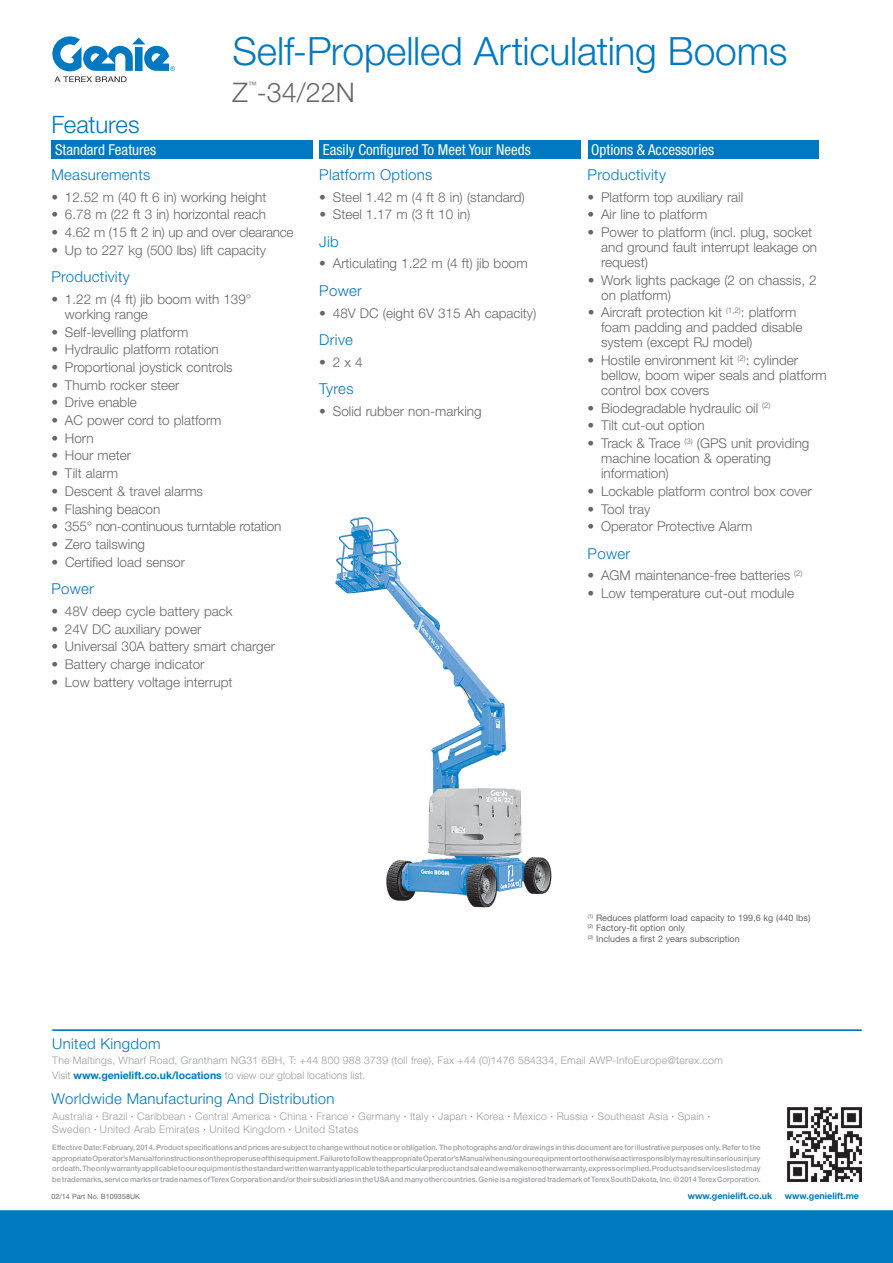
<style>
.page{position:relative;width:893px;height:1263px;background:#fff}
.page>*{position:absolute;margin:0;border:0;box-sizing:border-box;transform-origin:0 0}
.t1{font:300 39px "Helvetica Neue LT Std";letter-spacing:-.005em;color:#0079c2}
.t2{font:300 27px "Helvetica Neue LT Std";color:#67676a}
.t3{font:300 24px "Helvetica Neue LT Std";letter-spacing:-.01em;color:#0079c2}
.t4{font:300 15px "Helvetica Neue LT Std";letter-spacing:.02em;color:#0079c2}
.t5{font:condensed 15px "Helvetica Neue LT Std";color:#fff}
.t6{font:300 13.5px/15px "Helvetica Neue LT Std";color:#67676a}
.t7{font:300 13.5px "Helvetica Neue LT Std";letter-spacing:-.02em;color:#67676a}
.t8{font:300 10.5px/13.5px "Helvetica Neue LT Std";letter-spacing:.02em;color:#9d9fa2}
.t9{font:300 10.5px "Helvetica Neue LT Std";color:#9d9fa2}
.t10{font:9px/10.5px "Helvetica Neue LT Std";color:#67676a}
.t11{font:700 9px "Helvetica Neue LT Std";color:#0079c2}
.t12{font:300 8.7px "Helvetica Neue LT Std";color:#67676a}
.t13{font:500 7.5px/10.5px "Helvetica Neue LT Std";color:#9d9fa2;text-align:justify}
.t14{font:7.2px "Helvetica Neue LT Std";letter-spacing:.01em;color:#67676a}
.s1{font-weight:700;color:#0079c2}
.s2{color:#0079c2}
</style>
<div class="page">
<div style="left:0;top:1210px;width:893px;height:53px;background:#0079c2"></div>
<svg style="left:52px;top:36px;width:123px;height:46px"></svg>
<hr style="left:51px;top:1029px;width:810px;height:1px;background:#bcbdc0">
<img style="left:787px;top:1107px;width:75px;height:75px">
<hr style="left:52px;top:1029px;width:810px;height:2px;background:#0079c2">
<div style="left:588px;top:140px;width:231px;height:19px;background:#0079c2"></div>
<div style="left:319px;top:140px;width:262px;height:19px;background:#0079c2"></div>
<div style="left:51px;top:140px;width:262px;height:19px;background:#0079c2"></div>
<img style="left:335px;top:517px;width:217px;height:391px">
<h1 class="t1" style="left:233px;top:27px;width:556px">Self-Propelled Articulating Booms</h1>
<h3 class="t3" style="left:51px;top:110px;width:90px">Features</h3>
<p class="t12" style="left:248px;top:80px;width:10px">™</p>
<h2 class="t2" style="left:233px;top:76px;width:124px">Z -34/22N</h2>
<p class="t5" style="left:55px;top:141px;width:103px">Standard Features</p>
<p class="t5" style="left:323px;top:141px;width:209px">Easily Configured To Meet Your Needs</p>
<p class="t4" style="left:51px;top:165px;width:100px">Measurements</p>
<p class="t6" style="left:51px;top:189px;width:216px">• 12.52 m (40 ft 6 in) working height</p>
<p class="t6" style="left:51px;top:207px;width:216px">• 6.78 m (22 ft 3 in) horizontal reach</p>
<p class="t7" style="left:51px;top:224px;width:243px">• 4.62 m (15 ft 2 in) up and over clearance</p>
<p class="t6" style="left:51px;top:242px;width:216px">• Up to 227 kg (500 lbs) lift capacity</p>
<p class="t4" style="left:51px;top:268px;width:80px">Productivity</p>
<p class="t6" style="left:65px;top:291px;width:188px;text-indent:-14px">• 1.22 m (4 ft) jib boom with 139° working range</p>
<p class="t6" style="left:51px;top:324px;width:138px">• Self-levelling platform</p>
<p class="t6" style="left:51px;top:342px;width:169px">• Hydraulic platform rotation</p>
<p class="t6" style="left:51px;top:359px;width:183px">• Proportional joystick controls</p>
<p class="t6" style="left:51px;top:377px;width:130px">• Thumb rocker steer</p>
<p class="t6" style="left:51px;top:395px;width:87px">• Drive enable</p>
<p class="t6" style="left:51px;top:412px;width:172px">• AC power cord to platform</p>
<p class="t6" style="left:51px;top:430px;width:44px">• Horn</p>
<p class="t6" style="left:51px;top:448px;width:81px">• Hour meter</p>
<p class="t6" style="left:51px;top:465px;width:68px">• Tilt alarm</p>
<p class="t6" style="left:51px;top:483px;width:153px">• Descent &amp; travel alarms</p>
<p class="t6" style="left:51px;top:501px;width:110px">• Flashing beacon</p>
<p class="t7" style="left:51px;top:518px;width:231px">• 355° non-continuous turntable rotation</p>
<p class="t6" style="left:52px;top:536px;width:95px">• Zero tailswing</p>
<p class="t6" style="left:52px;top:554px;width:135px">• Certified load sensor</p>
<p class="t4" style="left:51px;top:580px;width:44px">Power</p>
<p class="t6" style="left:51px;top:603px;width:183px">• 48V deep cycle battery pack</p>
<p class="t6" style="left:51px;top:621px;width:151px">• 24V DC auxiliary power</p>
<p class="t6" style="left:51px;top:639px;width:225px">• Universal 30A battery smart charger</p>
<p class="t6" style="left:51px;top:656px;width:155px">• Battery charge indicator</p>
<p class="t6" style="left:51px;top:674px;width:182px">• Low battery voltage interrupt</p>
<p class="t4" style="left:319px;top:165px;width:115px">Platform Options</p>
<p class="t6" style="left:319px;top:189px;width:207px">• Steel 1.42 m (4 ft 8 in) (standard)</p>
<p class="t6" style="left:319px;top:207px;width:153px">• Steel 1.17 m (3 ft 10 in)</p>
<p class="t4" style="left:319px;top:232px;width:21px">Jib</p>
<p class="t6" style="left:319px;top:256px;width:210px">• Articulating 1.22 m (4 ft) jib boom</p>
<p class="t4" style="left:319px;top:281px;width:44px">Power</p>
<p class="t6" style="left:319px;top:305px;width:219px">• 48V DC (eight 6V 315 Ah capacity)</p>
<p class="t4" style="left:319px;top:331px;width:35px">Drive</p>
<p class="t6" style="left:319px;top:354px;width:45px">• 2x4</p>
<p class="t4" style="left:319px;top:380px;width:36px">Tyres</p>
<p class="t6" style="left:319px;top:403px;width:164px">• Solid rubber non-marking</p>
<p class="t5" style="left:591px;top:141px;width:124px">Options &amp; Accessories</p>
<p class="t4" style="left:588px;top:165px;width:80px">Productivity</p>
<p class="t6" style="left:588px;top:189px;width:157px">• Platform top auxiliary rail</p>
<p class="t6" style="left:588px;top:207px;width:121px">• Air line to platform</p>
<p class="t6" style="left:601px;top:224px;width:217px;text-indent:-14px">• Power to platform (incl. plug, socket and ground fault interrupt leakage on request)</p>
<p class="t6" style="left:601px;top:272px;width:217px;text-indent:-14px">• Work lights package (2 on chassis, 2 on platform)</p>
<p class="t6" style="left:601px;top:305px;width:203px;text-indent:-13px">• Aircraft protection kit <sup>(1,2)</sup>: platform foam padding and padded disable system (except RJ model)</p>
<p class="t6" style="left:601px;top:352px;width:227px;text-indent:-13px">• Hostile environment kit <sup>(2)</sup>: cylinder bellow, boom wiper seals and platform control box covers</p>
<p class="t6" style="left:588px;top:400px;width:184px">• Biodegradable hydraulic oil <sup>(2)</sup></p>
<p class="t6" style="left:588px;top:418px;width:119px">• Tilt cut-out option</p>
<p class="t6" style="left:601px;top:435px;width:210px;text-indent:-14px">• Track &amp; Trace <sup>(3)</sup> (GPS unit providing machine location &amp; operating information)</p>
<p class="t6" style="left:588px;top:483px;width:226px">• Lockable platform control box cover</p>
<p class="t6" style="left:588px;top:501px;width:64px">• Tool tray</p>
<p class="t6" style="left:588px;top:519px;width:166px">• Operator Protective Alarm</p>
<p class="t4" style="left:588px;top:544px;width:44px">Power</p>
<p class="t6" style="left:588px;top:568px;width:216px">• AGM maintenance-free batteries <sup>(2)</sup></p>
<p class="t6" style="left:588px;top:585px;width:208px">• Low temperature cut-out module</p>
<p class="t10" style="left:588px;top:912px;width:224px"><sup>(1)</sup> Reduces platform load capacity to 199,6 kg (440 lbs) <sup>(2)</sup> Factory-fit option only<br><sup>(3)</sup> Includes a first 2 years subscription</p>
<p class="t4" style="left:52px;top:1035px;width:110px">United Kingdom</p>
<p class="t8" style="left:52px;top:1053px;width:672px">The Maltings, Wharf Road, Grantham NG31 6BH, T: +44 800 988 3739 (toll free), Fax +44 (0)1476 584334, Email AWP-InfoEurope@terex.com</p>
<p class="t9" style="left:52px;top:1069px;width:315px">Visit <span class="s1">www.genielift.co.uk/locations</span> to view our global locations list.</p>
<p class="t4" style="left:51px;top:1089px;width:285px">Worldwide Manufacturing And Distribution</p>
<p class="t8" style="left:52px;top:1109px;width:660px">Australia <span class="s2">·</span> Brazil <span class="s2">·</span> Caribbean <span class="s2">·</span> Central America <span class="s2">·</span> China <span class="s2">·</span> France <span class="s2">·</span> Germany <span class="s2">·</span> Italy <span class="s2">·</span> Japan <span class="s2">·</span> Korea <span class="s2">·</span> Mexico <span class="s2">·</span> Russia <span class="s2">·</span> Southeast Asia <span class="s2">·</span> Spain <span class="s2">·<br></span>Sweden <span class="s2">·</span> United Arab Emirates <span class="s2">·</span> United Kingdom <span class="s2">·</span> United States</p>
<p class="t13" style="left:52px;top:1142px;width:710px">Effective Date: February, 2014. Product specifications and prices are subject to change without notice or obligation. The photographs and/or drawings in this document are for illustrative purposes only. Refer to the appropriate Operator’s Manual for instructions on the proper use of this equipment. Failure to follow the appropriate Operator’s Manual when using our equipment or to otherwise act irresponsibly may result in serious injury or death. The only warranty applicable to our equipment is the standard written warranty applicable to the particular product and sale and we make no other warranty, express or implied. Products and services listed may be trademarks, service marks or trade names of Terex Corporation and/or their subsidiaries in the USA and many other countries. Genie is a registered trademark of Terex South Dakota, Inc. © 2014 Terex Corporation.</p>
<p class="t14" style="left:51px;top:1192px;width:90px">02/14 Part No. B109358UK</p>
<p class="t11" style="left:688px;top:1190px;width:86px">www.genielift.co.uk</p>
<p class="t11" style="left:785px;top:1190px;width:76px">www.genielift.me</p>
</div>
